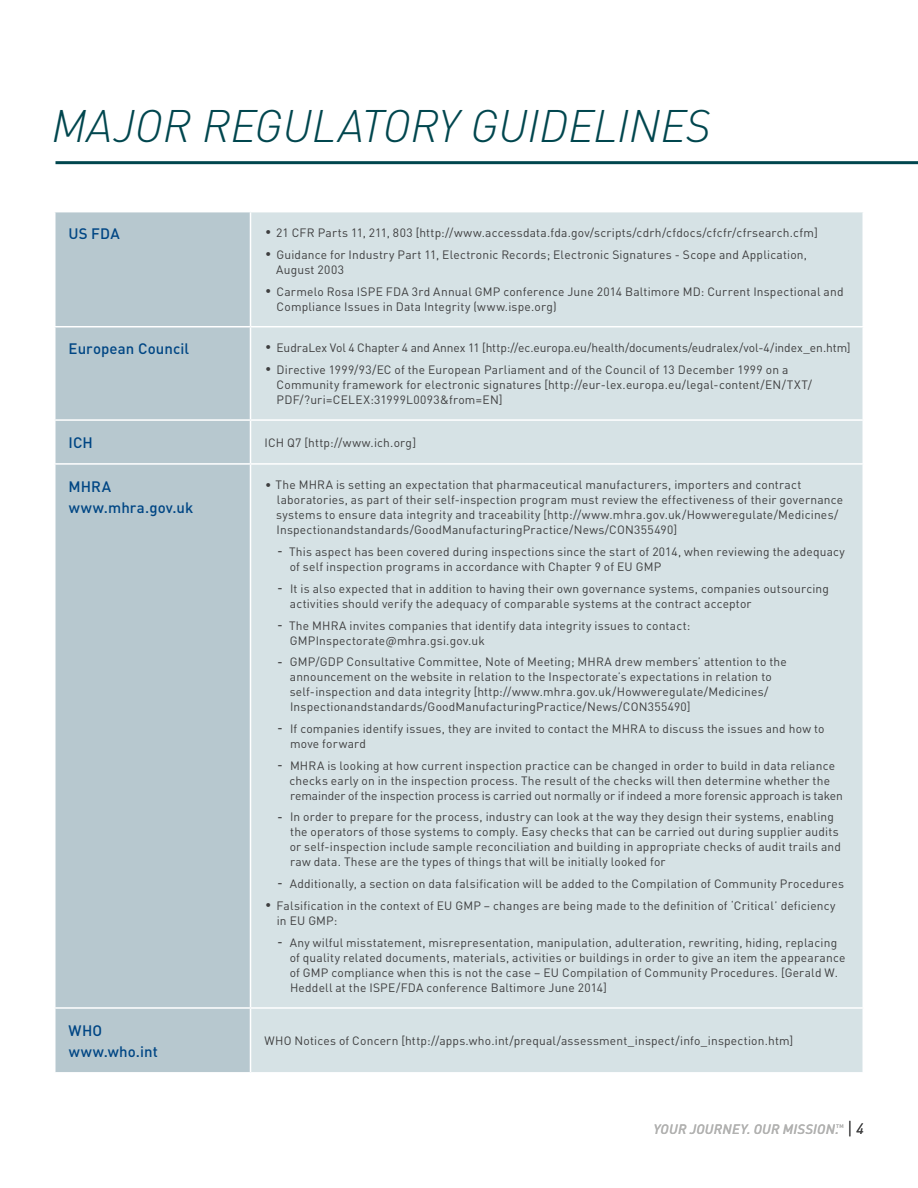
<style>
.page{position:relative;width:918px;height:1188px;background:#fff}
.page>*{position:absolute;margin:0;border:0;box-sizing:border-box;transform-origin:0 0}
.t1{font:italic 300 45px "DINOT";color:#00464e}
.t2{font:500 15px/21px "DINOT";letter-spacing:.01em;color:#004684}
.t3{font:500 15px/21px "DINOT";letter-spacing:.04em;color:#004684}
.t4{font:italic 500 13.5px "DINOT";letter-spacing:.02em;color:#b2b2b1}
.t5{font:12px/15px "DINOT";letter-spacing:.015em;color:#3e3e3f}
.t6{font:12px "DINOT";letter-spacing:-.005em;color:#3e3e3f}
.t7{font:500 5.25px "DINOT";color:#b2b2b1}
.s1{font-weight:500}
.s2{font-weight:300;font-style:normal;font-size:18px;color:#3e3e3f}
.s3{font-weight:400;font-size:15px;color:#3e3e3f}
</style>
<div class="page">
<div style="left:56px;top:212px;width:194px;height:860px;background:#b7c8cf"></div>
<div style="left:251px;top:212px;width:611px;height:860px;background:#d6e2e5"></div>
<hr style="left:54px;top:326px;width:196px;height:1px;background:#fff">
<hr style="left:250px;top:326px;width:614px;height:1px;background:#fff">
<hr style="left:54px;top:419px;width:196px;height:2px;background:#fff">
<hr style="left:250px;top:419px;width:614px;height:2px;background:#fff">
<hr style="left:54px;top:463px;width:196px;height:2px;background:#fff">
<hr style="left:250px;top:463px;width:614px;height:2px;background:#fff">
<hr style="left:54px;top:1007px;width:196px;height:2px;background:#fff">
<hr style="left:250px;top:1007px;width:614px;height:2px;background:#fff">
<hr style="left:56px;top:161px;width:862px;height:3px;background:#00464e">
<h1 class="t1" style="left:52px;top:99px;width:661px">MAJOR REGULATORY GUIDELINES</h1>
<p class="t2" style="left:69px;top:223px;width:42px">US FDA</p>
<p class="t5" style="left:265px;top:225px;width:554px">• 21 CFR Parts 11, 211, 803 [http://www.accessdata.fda.gov/scripts/cdrh/cfdocs/cfcfr/cfrsearch.cfm]</p>
<p class="t5" style="left:276px;top:247px;width:532px;text-indent:-11px">• Guidance for Industry Part 11, Electronic Records; Electronic Signatures - Scope and Application,<br>August 2003</p>
<p class="t5" style="left:276px;top:283px;width:569px;text-indent:-11px">• Carmelo Rosa ISPE FDA 3rd Annual GMP conference June 2014 Baltimore MD: Current Inspectional and<br>Compliance Issues in Data Integrity (www.ispe.org)</p>
<p class="t2" style="left:69px;top:338px;width:122px">European Council</p>
<p class="t6" style="left:265px;top:340px;width:587px">• EudraLex Vol 4 Chapter 4 and Annex 11 [http://ec.europa.eu/health/documents/eudralex/vol-4/index_en.htm]</p>
<p class="t5" style="left:276px;top:362px;width:537px;text-indent:-11px">• Directive 1999/93/EC of the European Parliament and of the Council of 13 December 1999 on a<br>Community framework for electronic signatures [http://eur-lex.europa.eu/legal-content/EN/TXT/<br>PDF/?uri=CELEX:31999L0093&amp;from=EN]</p>
<p class="t2" style="left:69px;top:431px;width:26px">ICH</p>
<p class="t5" style="left:265px;top:435px;width:153px">ICH Q7 [http://www.ich.org]</p>
<p class="t3" style="left:69px;top:475px;width:126px">MHRA www.mhra.gov.uk</p>
<p class="t5" style="left:276px;top:477px;width:568px;text-indent:-11px">• The MHRA is setting an expectation that pharmaceutical manufacturers, importers and contract laboratories, as part of their self-inspection program must review the effectiveness of their governance systems to ensure data integrity and traceability [http://www.mhra.gov.uk/Howweregulate/Medicines/ Inspectionandstandards/GoodManufacturingPractice/News/CON355490]</p>
<p class="t5" style="left:290px;top:544px;width:557px;text-indent:-12px"><span class="s1">-</span> This aspect has been covered during inspections since the start of 2014, when reviewing the adequacy of self inspection programs in accordance with Chapter 9 of EU GMP</p>
<p class="t5" style="left:290px;top:581px;width:541px;text-indent:-12px"><span class="s1">-</span> It is also expected that in addition to having their own governance systems, companies outsourcing activities should verify the adequacy of comparable systems at the contract acceptor</p>
<p class="t5" style="left:290px;top:617px;width:402px;text-indent:-13px"><span class="s1">-</span> The MHRA invites companies that identify data integrity issues to contact:<br>GMPInspectorate@mhra.gsi.gov.uk</p>
<p class="t5" style="left:290px;top:654px;width:499px;text-indent:-12px"><span class="s1">-</span> GMP/GDP Consultative Committee, Note of Meeting; MHRA drew members’ attention to the announcement on the website in relation to the Inspectorate’s expectations in relation to self-inspection and data integrity [http://www.mhra.gov.uk/Howweregulate/Medicines/ Inspectionandstandards/GoodManufacturingPractice/News/CON355490]</p>
<p class="t5" style="left:290px;top:721px;width:536px;text-indent:-13px"><span class="s1">-</span> If companies identify issues, they are invited to contact the MHRA to discuss the issues and how to move forward</p>
<p class="t5" style="left:290px;top:758px;width:555px;text-indent:-12px"><span class="s1">-</span> MHRA is looking at how current inspection practice can be changed in order to build in data reliance checks early on in the inspection process. The result of the checks will then determine whether the remainder of the inspection process is carried out normally or if indeed a more forensic approach is taken</p>
<p class="t5" style="left:290px;top:809px;width:553px;text-indent:-12px"><span class="s1">-</span> In order to prepare for the process, industry can look at the way they design their systems, enabling the operators of those systems to comply. Easy checks that can be carried out during supplier audits or self-inspection include sample reconciliation and building in appropriate checks of audit trails and raw data. These are the types of things that will be initially looked for</p>
<p class="t5" style="left:277px;top:876px;width:568px"><span class="s1">-</span> Additionally, a section on data falsification will be added to the Compilation of Community Procedures</p>
<p class="t5" style="left:277px;top:898px;width:560px;text-indent:-12px">• Falsification in the context of EU GMP – changes are being made to the definition of ‘Critical’ deficiency in EU GMP:</p>
<p class="t5" style="left:290px;top:935px;width:557px;text-indent:-12px"><span class="s1">-</span> Any wilful misstatement, misrepresentation, manipulation, adulteration, rewriting, hiding, replacing of quality related documents, materials, activities or buildings in order to give an item the appearance of GMP compliance when this is not the case – EU Compilation of Community Procedures. [Gerald W.<br>Heddell at the ISPE/FDA conference Baltimore June 2014]</p>
<p class="t2" style="left:69px;top:1019px;width:91px">WHO www.who.int</p>
<p class="t5" style="left:265px;top:1033px;width:530px">WHO Notices of Concern [http://apps.who.int/prequal/assessment_inspect/info_inspection.htm]</p>
<p class="t4" style="left:654px;top:1121px;width:212px">YOUR JOURNEY. OUR MISSION. <span class="s2">|</span> <span class="s3">4</span></p>
<p class="t7" style="left:836px;top:1123px;width:9px">tm</p>
</div>
